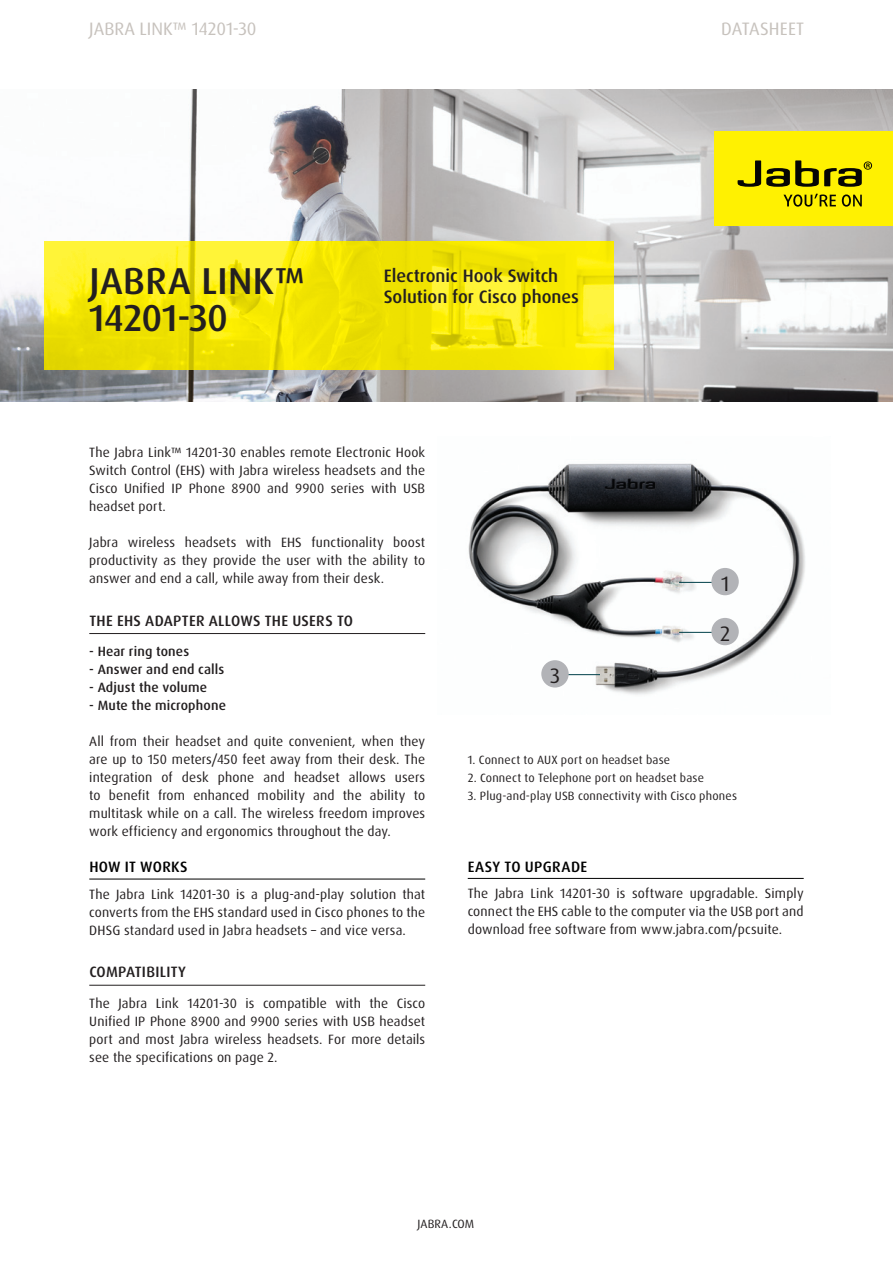
<style>
.page{position:relative;width:893px;height:1263px;background:#fff}
.page>*{position:absolute;margin:0;border:0;box-sizing:border-box;transform-origin:0 0}
.t1{font:500 37.5px/37.5px "Dax Pro";letter-spacing:-.005em;color:#231f20}
.t2{font:21px "Dax Pro";color:#231f20}
.t3{font:500 18px/21px "Dax Pro";color:#231f20}
.t4{font:18px "Dax Pro";color:#c7c2bd}
.t5{font:500 15px "Dax Pro";letter-spacing:.015em;color:#231f20}
.t6{font:500 15px "Dax Pro";letter-spacing:.025em;color:#000}
.t7{font:13.5px/18px "Dax Pro";letter-spacing:.01em;color:#231f20;text-align:justify}
.t8{font:500 13.5px "Dax Pro";letter-spacing:.01em;color:#231f20}
.t9{font:12px "Dax Pro";letter-spacing:.015em;color:#231f20}
</style>
<div class="page">
<img style="left:468px;top:463px;width:337px;height:232px">
<img style="left:0;top:89px;width:893px;height:313px">
<hr style="left:679px;top:582px;width:34px;height:1px;background:#004049">
<div style="left:711px;top:568px;width:28px;height:27px;background:#b2b3b7;border-radius:50%"></div>
<hr style="left:679px;top:632px;width:34px;height:1px;background:#004049">
<div style="left:711px;top:618px;width:28px;height:27px;background:#b2b3b7;border-radius:50%"></div>
<hr style="left:566px;top:674px;width:34px;height:1px;background:#004049">
<div style="left:541px;top:660px;width:28px;height:27px;background:#b2b3b7;border-radius:50%"></div>
<div style="left:714px;top:131px;width:179px;height:94px;background:#fff101"></div>
<svg style="left:738px;top:160px;width:134px;height:27px"></svg>
<svg style="left:783px;top:194px;width:53px;height:13px"></svg>
<svg style="left:842px;top:194px;width:20px;height:13px"></svg>
<hr style="left:89px;top:633px;width:336px;height:1px;background:#231f20">
<hr style="left:89px;top:879px;width:336px;height:1px;background:#000">
<hr style="left:89px;top:985px;width:336px;height:1px;background:#231f20">
<hr style="left:468px;top:878px;width:336px;height:1px;background:#000">
<svg style="left:45px;top:241px;width:569px;height:129px;fill:#f5e800"></svg>
<h3 class="t4" style="left:89px;top:18px;width:169px">JABRA LINK™ 14201-30</h3>
<h3 class="t4" style="left:721px;top:18px;width:84px">Datasheet</h3>
<h1 class="t1" style="left:89px;top:262px;width:35px">Jabra</h1>
<h1 class="t1" style="left:89px;top:262px;width:217px;text-indent:112px">LINK™<br>14201-30</h1>
<h3 class="t3" style="left:384px;top:265px;width:197px">Electronic Hook Switch<br>Solution for Cisco phones</h3>
<p class="t7" style="left:89px;top:443px;width:337px">The Jabra Link™ 14201-30 enables remote Electronic Hook Switch Control (EHS) with Jabra wireless headsets and the Cisco Unified IP Phone 8900 and 9900 series with USB headset port.</p>
<p class="t7" style="left:89px;top:533px;width:200px">Jabra wireless headsets with EHS</p>
<p class="t7" style="left:89px;top:533px;width:337px;text-indent:222px">functionality boost productivity as they provide the user with the ability to answer and end a call, while away from their desk.</p>
<p class="t5" style="left:89px;top:611px;width:265px">THE EHS ADAPTER ALLOWS THE USERS TO</p>
<p class="t8" style="left:89px;top:643px;width:101px">- Hear ring tones</p>
<p class="t8" style="left:89px;top:661px;width:137px">- Answer and end calls</p>
<p class="t8" style="left:89px;top:679px;width:119px">- Adjust the volume</p>
<p class="t8" style="left:89px;top:697px;width:138px">- Mute the microphone</p>
<p class="t7" style="left:89px;top:733px;width:337px">All from their headset and quite convenient, when they are up to 150 meters/450 feet away from their desk. The integration of desk phone and headset allows users to benefit from enhanced mobility and the ability to multitask while on a call. The wireless freedom improves work efficiency and ergonomics throughout the day.</p>
<p class="t6" style="left:89px;top:857px;width:100px">HOW IT WORKS</p>
<p class="t7" style="left:89px;top:885px;width:337px">The Jabra Link 14201-30 is a plug-and-play solution that converts from the EHS</p>
<p class="t7" style="left:89px;top:903px;width:337px;text-indent:128px">standard used in Cisco phones to the<br>DHSG standard used in Jabra headsets – and vice versa.</p>
<p class="t5" style="left:89px;top:962px;width:98px">COMPATIBILITY</p>
<p class="t7" style="left:89px;top:994px;width:337px">The Jabra Link 14201-30 is compatible with the Cisco Unified IP Phone 8900 and 9900 series with USB headset port and most Jabra wireless headsets. For more details see the specifications on page 2.</p>
<h2 class="t2" style="left:550px;top:662px;width:11px">3</h2>
<h2 class="t2" style="left:721px;top:570px;width:10px">1</h2>
<h2 class="t2" style="left:720px;top:620px;width:12px">2</h2>
<p class="t9" style="left:468px;top:752px;width:204px">1. Connect to AUX port on headset base</p>
<p class="t9" style="left:468px;top:770px;width:238px">2. Connect to Telephone port on headset base</p>
<p class="t9" style="left:468px;top:788px;width:271px">3. Plug-and-play USB connectivity with Cisco phones</p>
<p class="t6" style="left:468px;top:857px;width:121px">EASY TO UPGRADE</p>
<p class="t7" style="left:468px;top:884px;width:337px">The Jabra Link 14201-30 is software upgradable. Simply connect the EHS</p>
<p class="t7" style="left:468px;top:902px;width:337px;text-indent:94px">cable to the computer via the USB port and download free software from www.jabra.com/pcsuite.</p>
<p class="t9" style="left:417px;top:1216px;width:58px">jabra.com</p>
</div>
